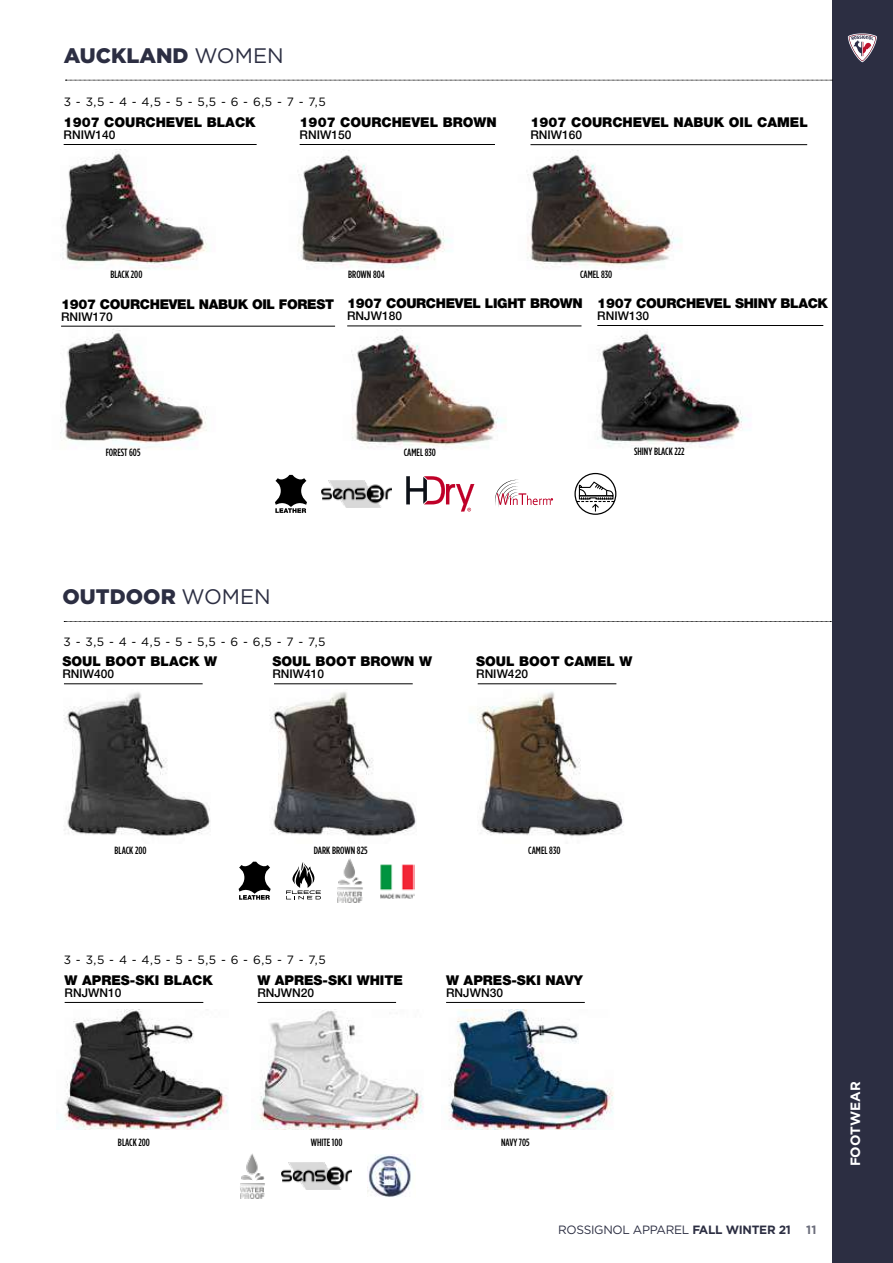
<style>
.page{position:relative;width:893px;height:1263px;background:#fff}
.page>*{position:absolute;margin:0;border:0;box-sizing:border-box;transform-origin:0 0}
.t1{font:900 21px "Gotham";color:#2c2e42}
.t2{font:900 13.5px "Helvetica Neue LT Std";color:#000}
.t3{font:900 13.5px "Helvetica Neue LT Std";letter-spacing:-.025em;color:#000}
.t4{font:700 13.5px "Gotham";color:#fff}
.t5{font:12px "Gotham";color:#000}
.t6{font:500 12px "Helvetica Neue LT Std";color:#000}
.t7{font:12px "Gotham";letter-spacing:-.025em;color:#2c2e42}
.t8{font:700 12px "Gotham";color:#6b6d7b}
.t9{font:500 10.5px "Gotham Condensed";color:#000}
.s1{font-weight:400}
.s2{font-weight:700}
</style>
<div class="page">
<div style="left:832px;top:0;width:61px;height:1263px;background:#2c2e42"></div>
<svg style="left:847px;top:33px;width:30px;height:30px"></svg>
<svg style="left:65px;top:80px;width:767px;height:1px"></svg>
<img style="left:64px;top:1010px;width:165px;height:120px">
<img style="left:259px;top:1010px;width:165px;height:120px">
<img style="left:449px;top:1010px;width:165px;height:120px">
<hr style="left:446px;top:1002px;width:139px;height:1px;background:#000">
<hr style="left:257px;top:1002px;width:139px;height:1px;background:#000">
<hr style="left:65px;top:1002px;width:138px;height:1px;background:#000">
<img style="left:240px;top:1153px;width:25px;height:45px">
<img style="left:282px;top:1162px;width:69px;height:27px">
<img style="left:367px;top:1154px;width:44px;height:43px">
<svg style="left:64px;top:621px;width:767px;height:1px"></svg>
<hr style="left:64px;top:683px;width:139px;height:1px;background:#000">
<hr style="left:274px;top:683px;width:139px;height:1px;background:#000">
<hr style="left:478px;top:683px;width:138px;height:1px;background:#000">
<img style="left:63px;top:692px;width:147px;height:144px">
<img style="left:270px;top:692px;width:146px;height:144px">
<img style="left:469px;top:691px;width:155px;height:145px">
<svg style="left:286px;top:862px;width:35px;height:37px"></svg>
<svg style="left:239px;top:862px;width:32px;height:38px"></svg>
<img style="left:337px;top:859px;width:26px;height:44px">
<img style="left:380px;top:864px;width:35px;height:34px">
<img style="left:597px;top:332px;width:151px;height:116px">
<hr style="left:597px;top:325px;width:226px;height:1px;background:#000">
<img style="left:60px;top:329px;width:147px;height:120px">
<img style="left:351px;top:330px;width:155px;height:120px">
<hr style="left:61px;top:326px;width:274px;height:1px;background:#000">
<hr style="left:347px;top:326px;width:234px;height:1px;background:#000">
<img style="left:60px;top:149px;width:147px;height:121px">
<img style="left:298px;top:150px;width:153px;height:119px">
<img style="left:527px;top:150px;width:155px;height:120px">
<hr style="left:64px;top:144px;width:193px;height:1px;background:#000">
<hr style="left:530px;top:144px;width:277px;height:1px;background:#000">
<hr style="left:300px;top:144px;width:195px;height:1px;background:#000">
<img style="left:322px;top:480px;width:69px;height:27px">
<svg style="left:495px;top:480px;width:58px;height:27px"></svg>
<div style="left:574px;top:473px;width:42px;height:42px;border:1px solid #000;border-radius:50%"></div>
<svg style="left:577px;top:481px;width:37px;height:30px"></svg>
<svg style="left:275px;top:475px;width:32px;height:38px"></svg>
<svg style="left:406px;top:476px;width:68px;height:35px"></svg>
<h1 class="t1" style="left:64px;top:43px;width:221px">AUCKLAND <span class="s1">WOMEN</span></h1>
<p class="t5" style="left:64px;top:94px;width:264px">3 - 3,5 - 4 - 4,5 - 5 - 5,5 - 6 - 6,5 - 7 - 7,5</p>
<p class="t2" style="left:64px;top:114px;width:194px">1907 COURCHEVEL BLACK</p>
<p class="t6" style="left:64px;top:127px;width:53px">RNIW140</p>
<p class="t2" style="left:300px;top:114px;width:199px">1907 COURCHEVEL BROWN</p>
<p class="t6" style="left:300px;top:127px;width:53px">RNIW150</p>
<p class="t2" style="left:530px;top:114px;width:279px">1907 COURCHEVEL NABUK OIL CAMEL</p>
<p class="t6" style="left:530px;top:128px;width:53px">RNIW160</p>
<p class="t9" style="left:110px;top:269px;width:34px">BLACK 200</p>
<p class="t9" style="left:348px;top:269px;width:38px">BROWN 804</p>
<p class="t9" style="left:580px;top:269px;width:34px">CAMEL 830</p>
<p class="t3" style="left:61px;top:296px;width:274px">1907 COURCHEVEL NABUK OIL FOREST</p>
<p class="t6" style="left:61px;top:309px;width:53px">RNIW170</p>
<p class="t3" style="left:347px;top:295px;width:237px">1907 COURCHEVEL LIGHT BROWN</p>
<p class="t6" style="left:347px;top:309px;width:56px">RNJW180</p>
<p class="t3" style="left:597px;top:295px;width:232px">1907 COURCHEVEL SHINY BLACK</p>
<p class="t6" style="left:597px;top:308px;width:53px">RNIW130</p>
<p class="t9" style="left:106px;top:446px;width:36px">FOREST 605</p>
<p class="t9" style="left:404px;top:446px;width:34px">CAMEL 830</p>
<p class="t9" style="left:634px;top:446px;width:52px">SHINY BLACK 222</p>
<h1 class="t1" style="left:63px;top:584px;width:210px">OUTDOOR <span class="s1">WOMEN</span></h1>
<p class="t5" style="left:64px;top:634px;width:264px">3 - 3,5 - 4 - 4,5 - 5 - 5,5 - 6 - 6,5 - 7 - 7,5</p>
<p class="t2" style="left:62px;top:653px;width:156px">SOUL BOOT BLACK W</p>
<p class="t6" style="left:62px;top:667px;width:53px">RNIW400</p>
<p class="t2" style="left:273px;top:653px;width:161px">SOUL BOOT BROWN W</p>
<p class="t6" style="left:273px;top:667px;width:53px">RNIW410</p>
<p class="t2" style="left:476px;top:653px;width:158px">SOUL BOOT CAMEL W</p>
<p class="t6" style="left:476px;top:667px;width:53px">RNIW420</p>
<p class="t9" style="left:115px;top:844px;width:34px">BLACK 200</p>
<p class="t9" style="left:314px;top:844px;width:55px">DARK BROWN 825</p>
<p class="t9" style="left:528px;top:844px;width:34px">CAMEL 830</p>
<p class="t5" style="left:64px;top:952px;width:264px">3 - 3,5 - 4 - 4,5 - 5 - 5,5 - 6 - 6,5 - 7 - 7,5</p>
<p class="t2" style="left:65px;top:972px;width:150px">W APRES-SKI BLACK</p>
<p class="t6" style="left:65px;top:985px;width:58px">RNJWN10</p>
<p class="t2" style="left:257px;top:972px;width:147px">W APRES-SKI WHITE</p>
<p class="t6" style="left:257px;top:985px;width:58px">RNJWN20</p>
<p class="t2" style="left:446px;top:972px;width:138px">W APRES-SKI NAVY</p>
<p class="t6" style="left:446px;top:985px;width:58px">RNJWN30</p>
<p class="t9" style="left:118px;top:1136px;width:34px">BLACK 200</p>
<p class="t9" style="left:311px;top:1136px;width:33px">WHITE 100</p>
<p class="t9" style="left:501px;top:1136px;width:30px">NAVY 705</p>
<p class="t4" style="left:846px;top:1166px;width:86px;rotate:-90deg">FOOTWEAR</p>
<p class="t7" style="left:558px;top:1222px;width:234px">ROSSIGNOL APPAREL <span class="s2">FALL WINTER 21</span></p>
<p class="t8" style="left:806px;top:1222px;width:12px">11</p>
</div>
